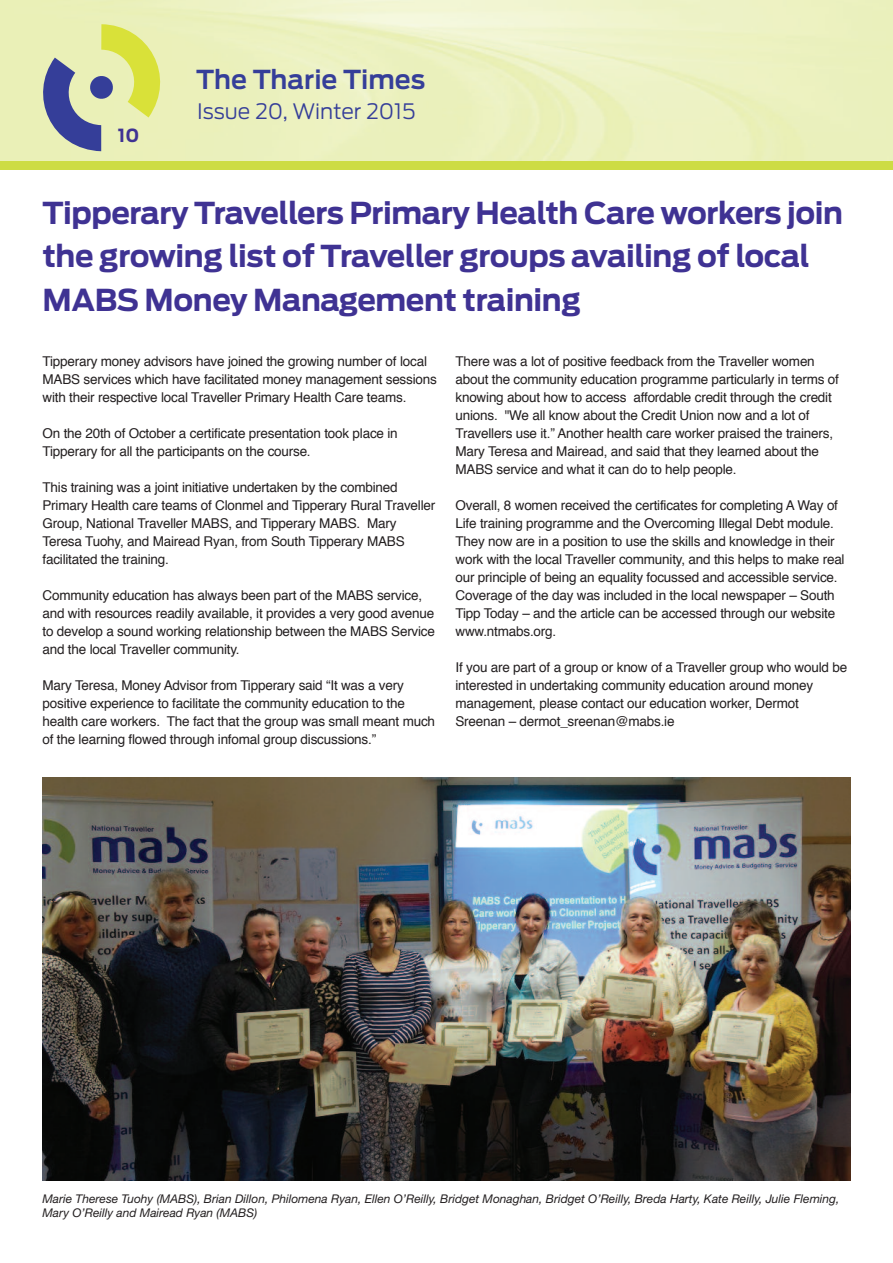
<style>
.page{position:relative;width:893px;height:1263px;background:#fff}
.page>*{position:absolute;margin:0;border:0;box-sizing:border-box;transform-origin:0 0}
.t1{font:700 30px/43.5px "Ford Antenna";letter-spacing:-.015em;color:#3f3293}
.t2{font:600 25.95px "Ford Antenna";color:#353e99}
.t3{font:300 21.15px "Ford Antenna";color:#353e99}
.t4{font:700 18px "Ford Antenna";color:#3f3293}
.t5{font:13.5px/18px "Helvetica";letter-spacing:-.015em;color:#231f20}
.t6{font:italic 12px/14.4px "Helvetica Neue";color:#231f20}
</style>
<div class="page">
<img style="left:0;top:0;width:893px;height:162px">
<svg style="left:43px;top:24px;width:135px;height:127px;background:#c7ce9f"></svg>
<div style="left:0;top:162px;width:893px;height:8px;background:#cddc44"></div>
<img style="left:43px;top:777px;width:807px;height:403px">
<h3 class="t4" style="left:118px;top:129px;width:23px">10</h3>
<h2 class="t2" style="left:196px;top:69px;width:231px">The Tharie Times</h2>
<h3 class="t3" style="left:197px;top:104px;width:220px">Issue 20, Winter 2015</h3>
<h1 class="t1" style="left:43px;top:193px;width:802px">Tipperary Travellers Primary Health Care workers join the growing list of Traveller groups availing of local<br>MABS Money Management training</h1>
<p class="t5" style="left:43px;top:353px;width:396px">Tipperary money advisors have joined the growing number of local<br>MABS services which have facilitated money management sessions with their respective local Traveller Primary Health Care teams.</p>
<p class="t5" style="left:43px;top:425px;width:357px">On the 20th of October a certificate presentation took place in<br>Tipperary for all the participants on the course.</p>
<p class="t5" style="left:43px;top:479px;width:394px">This training was a joint initiative undertaken by the combined Primary Health care teams of Clonmel and Tipperary Rural Traveller Group, National Traveller MABS, and Tipperary MABS. Mary Teresa Tuohy, and Mairead Ryan, from South Tipperary MABS facilitated the training.</p>
<p class="t5" style="left:43px;top:587px;width:394px">Community education has always been part of the MABS service, and with resources readily available, it provides a very good avenue to develop a sound working relationship between the MABS Service and the local Traveller community.</p>
<p class="t5" style="left:43px;top:677px;width:394px">Mary Teresa, Money Advisor from Tipperary said “It was a very positive experience to facilitate the community education to the health care workers. The fact that the group was small meant much of the learning flowed through infomal group discussions.”</p>
<p class="t5" style="left:455px;top:353px;width:385px">There was a lot of positive feedback from the Traveller women about the community education programme particularly in terms of knowing about how to access affordable credit through the credit unions. "We all know about the Credit Union now and a lot of Travellers use it.” Another health care worker praised the trainers, Mary Teresa and Mairead, and said that they learned about the MABS service and what it can do to help people.</p>
<p class="t5" style="left:455px;top:497px;width:391px">Overall, 8 women received the certificates for completing A Way of Life training programme and the Overcoming Illegal Debt module.<br>They now are in a position to use the skills and knowledge in their work with the local Traveller community, and this helps to make real our principle of being an equality focussed and accessible service.<br>Coverage of the day was included in the local newspaper – South Tipp Today – and the article can be accessed through our website www.ntmabs.org.</p>
<p class="t5" style="left:455px;top:659px;width:393px">If you are part of a group or know of a Traveller group who would be interested in undertaking community education around money management, please contact our education worker, Dermot Sreenan – dermot_sreenan@mabs.ie</p>
<p class="t6" style="left:43px;top:1192px;width:798px">Marie Therese Tuohy (MABS), Brian Dillon, Philomena Ryan, Ellen O’Reilly, Bridget Monaghan, Bridget O’Reilly, Breda Harty, Kate Reilly, Julie Fleming,<br>Mary O’Reilly and Mairead Ryan (MABS)</p>
</div>
